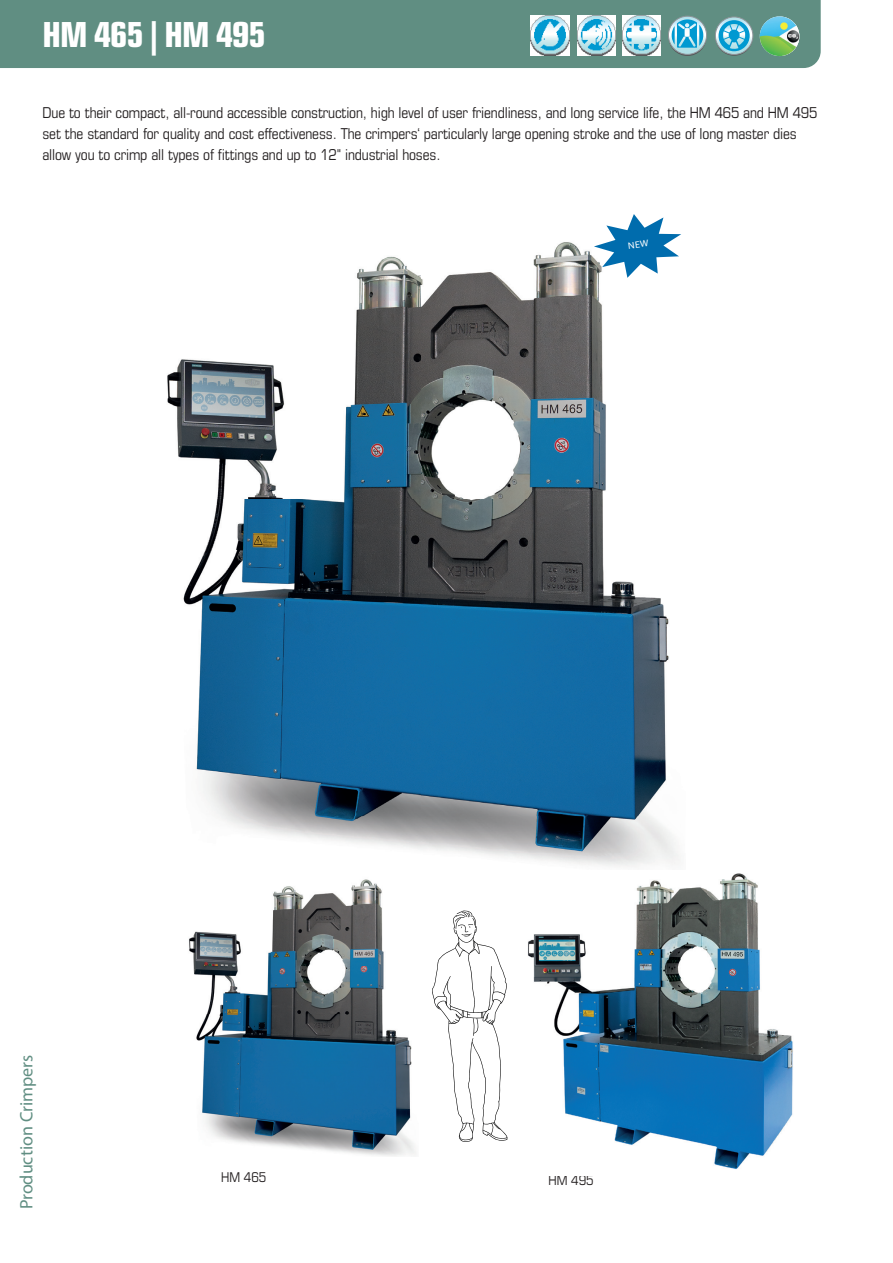
<style>
.page{position:relative;width:893px;height:1263px;background:#fff}
.page>*{position:absolute;margin:0;border:0;box-sizing:border-box;transform-origin:0 0}
.t1{font:700 condensed 34.5px "Eurostile LT Std";letter-spacing:-.03em;color:#fff}
.t2{font:18px "Myriad Pro";color:#608e82}
.t3{font:condensed 15px/21px "Eurostile LT Std";letter-spacing:-.01em;color:#231f20}
.t4{font:condensed 13.5px "Eurostile LT Std";color:#231f20}
</style>
<div class="page">
<div style="left:0;top:0;width:821px;height:68px;background:#608e82"></div>
<img style="left:577px;top:16px;width:38px;height:40px">
<div style="left:668px;top:18px;width:39px;height:38px;background:#5a6264;border-radius:50%"></div>
<svg style="left:668px;top:16px;width:39px;height:38px"></svg>
<div style="left:668px;top:16px;width:39px;height:39px;border:1px solid #939598;border-radius:50%"></div>
<img style="left:531px;top:16px;width:38px;height:40px">
<img style="left:622px;top:15px;width:39px;height:41px">
<svg style="left:715px;top:18px;width:38px;height:38px"></svg>
<svg style="left:715px;top:17px;width:38px;height:37px"></svg>
<div style="left:715px;top:17px;width:38px;height:38px;border:1px solid #939598;border-radius:50%"></div>
<img style="left:760px;top:16px;width:39px;height:40px;border-radius:20px">
<img style="left:167px;top:242px;width:511px;height:616px">
<img style="left:189px;top:879px;width:227px;height:277px">
<img style="left:528px;top:873px;width:265px;height:296px">
<img style="left:517px;top:853px;width:163px;height:14px">
<svg style="left:432px;top:910px;width:75px;height:232px"></svg>
<svg style="left:594px;top:214px;width:87px;height:64px"></svg>
<h1 class="t1" style="left:43px;top:14px;width:225px">HM 465 | HM 495</h1>
<p class="t3" style="left:43px;top:101px;width:776px">Due to their compact, all-round accessible construction, high level of user friendliness, and long service life, the HM 465 and HM 495 set the standard for quality and cost effectiveness. The crimpers‘ particularly large opening stroke and the use of long master dies allow you to crimp all types of fittings and up to 12" industrial hoses.</p>
<p class="t2" style="left:15px;top:1209px;width:156px;rotate:-90deg">Production Crimpers</p>
<p class="t4" style="left:221px;top:1169px;width:47px">HM 465</p>
<p class="t4" style="left:548px;top:1172px;width:47px">HM 495</p>
</div>
